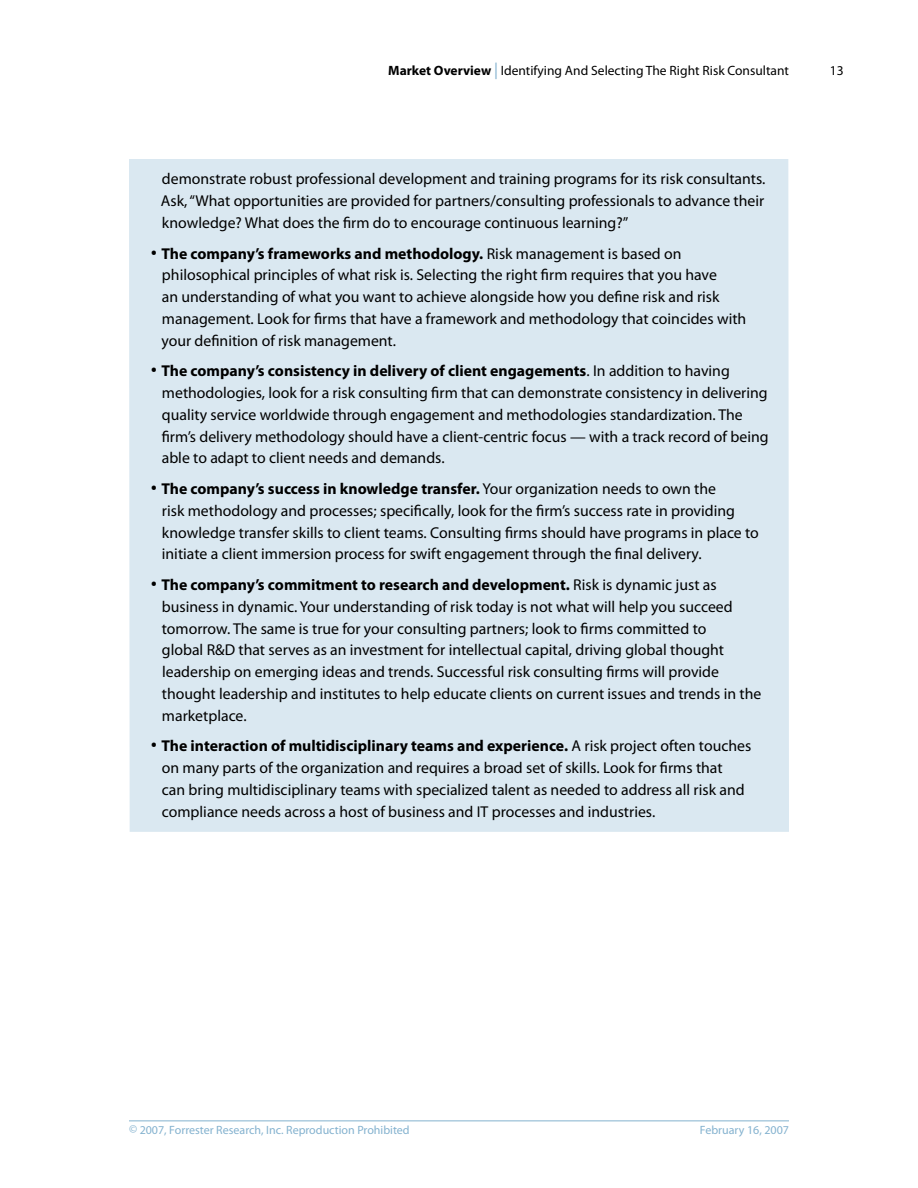
<style>
.page{position:relative;width:918px;height:1188px;background:#fff}
.page>*{position:absolute;margin:0;border:0;box-sizing:border-box;transform-origin:0 0}
.t1{font:15.75px/21.8px "Myriad Pro";color:#000}
.t2{font:13.5px "Myriad Pro";color:#000}
.t3{font:12px "Myriad Pro";color:#84b2cf}
.s1{font-weight:700}
.s2{font-size:16.5px;color:#84b2cf}
.s3{font-weight:700;font-size:24px}
</style>
<div class="page">
<hr style="left:129px;top:1120px;width:660px;height:1px;background:#84b2cf">
<div style="left:129px;top:159px;width:660px;height:673px;background:#dae8f1"></div>
<p class="t2" style="left:388px;top:63px;width:402px"><span class="s1">Market Overview</span> <span class="s2">|</span> Identifying And Selecting The Right Risk Consultant</p>
<p class="t1" style="left:161px;top:168px;width:606px;text-align:justify">demonstrate robust professional development and training programs for its risk consultants.<br>Ask, “What opportunities are provided for partners/consulting professionals to advance their knowledge? What does the firm do to encourage continuous learning?”</p>
<p class="t1" style="left:162px;top:243px;width:586px;text-indent:-11px"><span class="s3">·</span> <span class="s1">The company’s frameworks and methodology.</span> Risk management is based on philosophical principles of what risk is. Selecting the right firm requires that you have<br>an understanding of what you want to achieve alongside how you define risk and risk management. Look for firms that have a framework and methodology that coincides with your definition of risk management.</p>
<p class="t1" style="left:162px;top:360px;width:608px;text-indent:-11px"><span class="s3">·</span> <span class="s1">The company’s consistency in delivery of client engagements</span>. In addition to having methodologies, look for a risk consulting firm that can demonstrate consistency in delivering quality service worldwide through engagement and methodologies standardization. The firm’s delivery methodology should have a client-centric focus — with a track record of being able to adapt to client needs and demands.</p>
<p class="t1" style="left:162px;top:478px;width:599px;text-indent:-11px"><span class="s3">·</span> <span class="s1">The company’s success in knowledge transfer.</span> Your organization needs to own the<br>risk methodology and processes; specifically, look for the firm’s success rate in providing knowledge transfer skills to client teams. Consulting firms should have programs in place to initiate a client immersion process for swift engagement through the final delivery.</p>
<p class="t1" style="left:162px;top:574px;width:601px;text-indent:-11px"><span class="s3">·</span> <span class="s1">The company’s commitment to research and development.</span> Risk is dynamic just as business in dynamic. Your understanding of risk today is not what will help you succeed tomorrow. The same is true for your consulting partners; look to firms committed to<br>global R&amp;D that serves as an investment for intellectual capital, driving global thought leadership on emerging ideas and trends. Successful risk consulting firms will provide thought leadership and institutes to help educate clients on current issues and trends in the marketplace.</p>
<p class="t1" style="left:162px;top:735px;width:591px;text-indent:-11px"><span class="s3">·</span> <span class="s1">The interaction of multidisciplinary teams and experience.</span> A risk project often touches on many parts of the organization and requires a broad set of skills. Look for firms that<br>can bring multidisciplinary teams with specialized talent as needed to address all risk and compliance needs across a host of business and IT processes and industries.</p>
<p class="t2" style="left:830px;top:63px;width:15px">13</p>
<p class="t3" style="left:129px;top:1123px;width:282px">© 2007, Forrester Research, Inc. Reproduction Prohibited</p>
<p class="t3" style="left:700px;top:1123px;width:91px">February 16, 2007</p>
</div>
